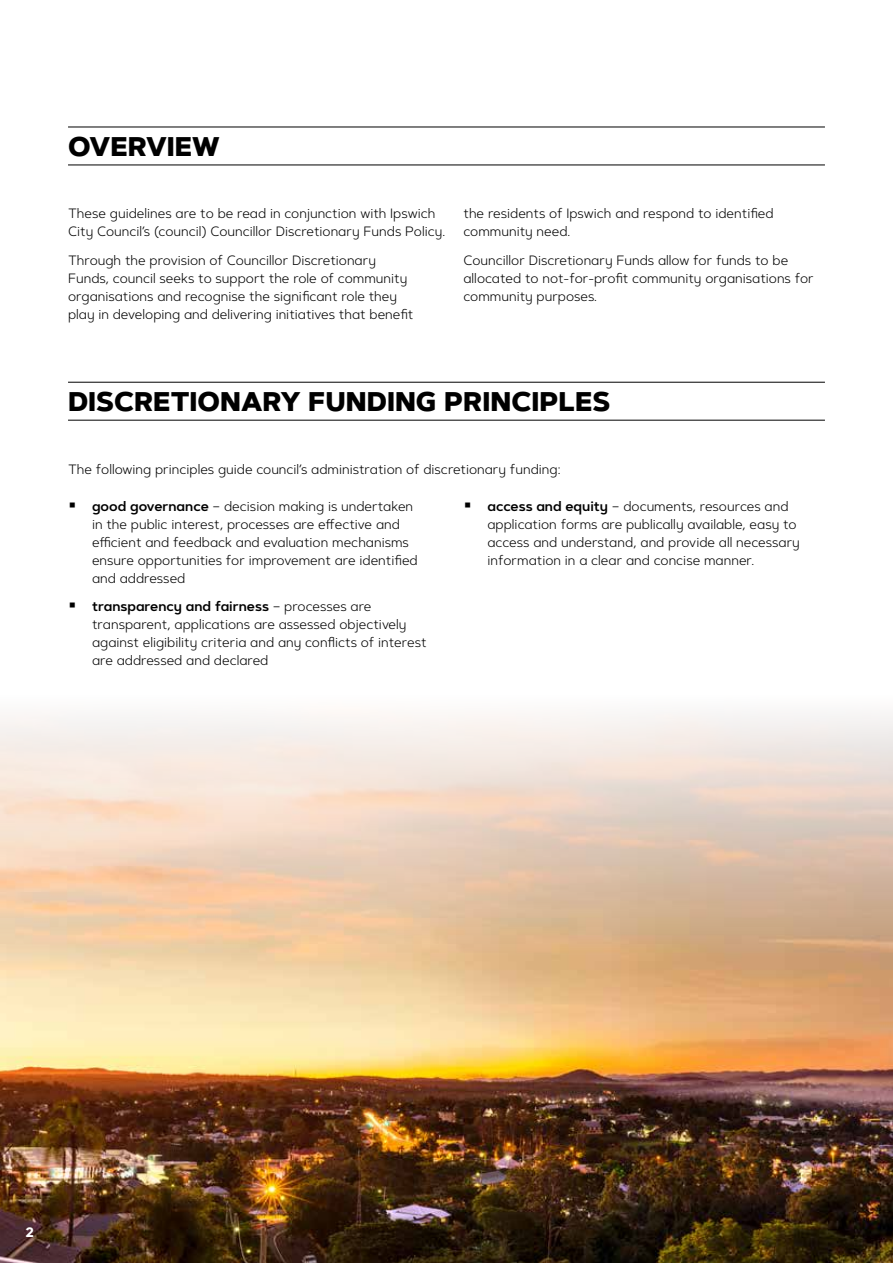
<style>
.page{position:relative;width:893px;height:1263px;background:#fff}
.page>*{position:absolute;margin:0;border:0;box-sizing:border-box;transform-origin:0 0}
.t1{font:800 27px "Artegra Sans Alt";color:#000}
.t2{font:300 13.5px/18px "Artegra Sans Alt";color:#000}
.t3{font:700 13.5px "Artegra Sans Alt";color:#fff}
.s1{font-weight:600}
</style>
<div class="page">
<img style="left:0;top:713px;width:893px;height:550px">
<hr style="left:68px;top:127px;width:757px;height:1px;background:#000">
<hr style="left:68px;top:165px;width:757px;height:1px;background:#000">
<hr style="left:68px;top:382px;width:757px;height:1px;background:#000">
<hr style="left:68px;top:420px;width:757px;height:1px;background:#000">
<h1 class="t1" style="left:68px;top:126px;width:153px">OVERVIEW</h1>
<p class="t2" style="left:68px;top:204px;width:379px">These guidelines are to be read in conjunction with Ipswich<br>City Council’s (council) Councillor Discretionary Funds Policy.</p>
<p class="t2" style="left:68px;top:251px;width:347px">Through the provision of Councillor Discretionary Funds, council seeks to support the role of community organisations and recognise the significant role they play in developing and delivering initiatives that benefit</p>
<p class="t2" style="left:463px;top:204px;width:312px">the residents of Ipswich and respond to identified community need.</p>
<p class="t2" style="left:463px;top:251px;width:352px">Councillor Discretionary Funds allow for funds to be allocated to not-for-profit community organisations for community purposes.</p>
<h1 class="t1" style="left:68px;top:381px;width:544px">DISCRETIONARY FUNDING PRINCIPLES</h1>
<p class="t2" style="left:68px;top:460px;width:494px">The following principles guide council’s administration of discretionary funding:</p>
<p class="t2" style="left:487px;top:497px;width:314px"><span class="s1">access and equity</span> – documents, resources and application forms are publically available, easy to access and understand, and provide all necessary information in a clear and concise manner.</p>
<p class="t2" style="left:92px;top:497px;width:327px"><span class="s1">good governance</span> – decision making is undertaken in the public interest, processes are effective and efficient and feedback and evaluation mechanisms ensure opportunities for improvement are identified and addressed</p>
<p class="t2" style="left:92px;top:597px;width:336px"><span class="s1">transparency and fairness</span> – processes are transparent, applications are assessed objectively against eligibility criteria and any conflicts of interest are addressed and declared</p>
<p class="t3" style="left:26px;top:1223px;width:10px">2</p>
</div>
